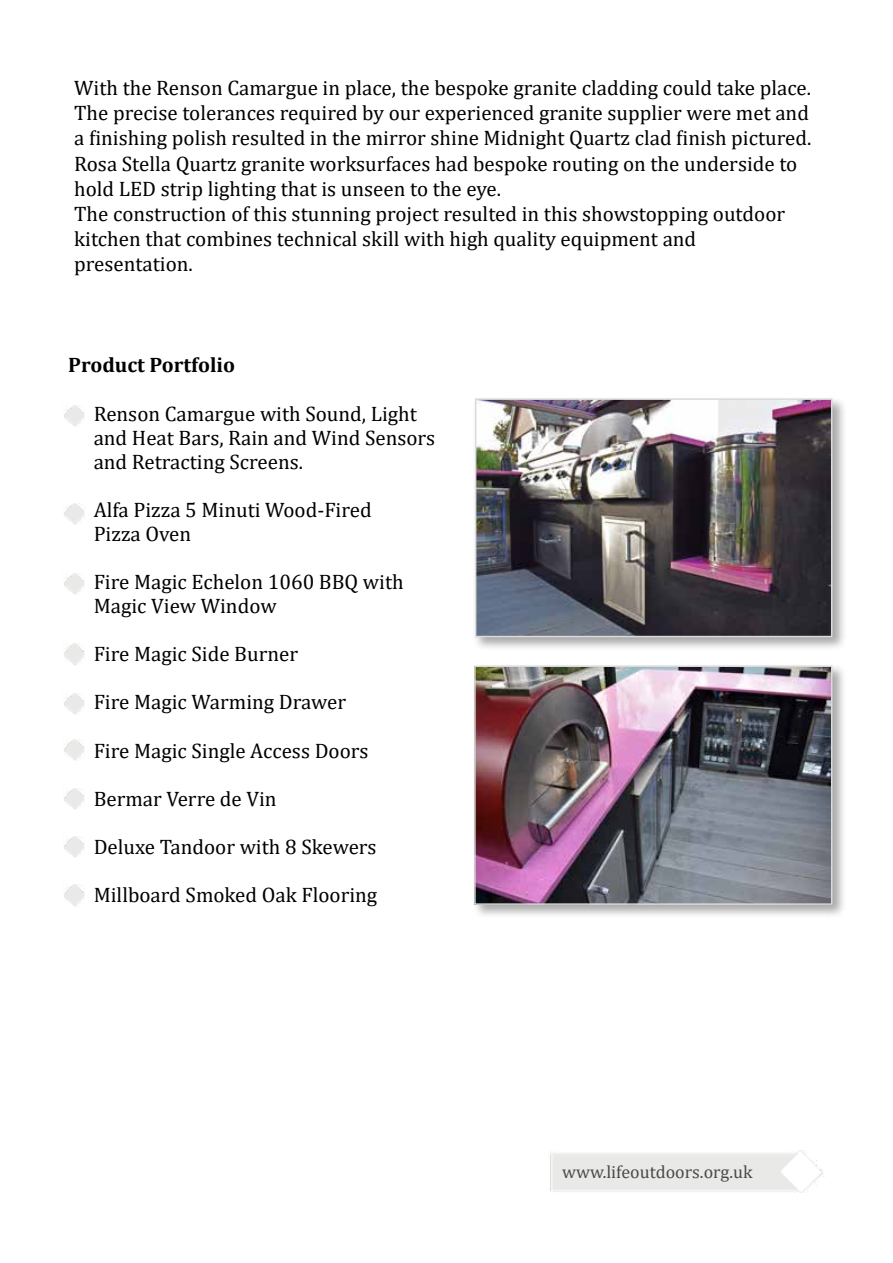
<style>
.page{position:relative;width:893px;height:1263px;background:#fff}
.page>*{position:absolute;margin:0;border:0;box-sizing:border-box;transform-origin:0 0}
.t1{font:21px/25.2px "Cambria";color:#000}
.t2{font:700 21px "Cambria";color:#000}
.t3{font:18px "Cambria";color:#4a4a49}
</style>
<div class="page">
<div style="left:473px;top:396px;width:374px;height:255px;background:#000;opacity:.35"></div>
<img style="left:478px;top:401px;width:351px;height:233px">
<div style="left:475px;top:398px;width:357px;height:239px;border:2px solid #dadada"></div>
<div style="left:472px;top:663px;width:374px;height:256px;background:#000;opacity:.35"></div>
<img style="left:477px;top:668px;width:352px;height:234px">
<div style="left:474px;top:665px;width:358px;height:240px;border:2px solid #dadada"></div>
<img style="left:64px;top:406px;width:21px;height:21px">
<img style="left:64px;top:573px;width:21px;height:22px">
<img style="left:64px;top:503px;width:21px;height:21px">
<img style="left:64px;top:644px;width:21px;height:21px">
<img style="left:64px;top:694px;width:21px;height:21px">
<img style="left:64px;top:740px;width:21px;height:21px">
<img style="left:64px;top:788px;width:21px;height:21px">
<img style="left:64px;top:836px;width:21px;height:22px">
<img style="left:64px;top:885px;width:21px;height:21px">
<img style="left:549px;top:1150px;width:276px;height:43px">
<p class="t1" style="left:74px;top:75px;width:739px">With the Renson Camargue in place, the bespoke granite cladding could take place.<br>The precise tolerances required by our experienced granite supplier were met and a finishing polish resulted in the mirror shine Midnight Quartz clad finish pictured.<br>Rosa Stella Quartz granite worksurfaces had bespoke routing on the underside to hold LED strip lighting that is unseen to the eye.<br>The construction of this stunning project resulted in this showstopping outdoor kitchen that combines technical skill with high quality equipment and presentation.</p>
<p class="t2" style="left:68px;top:350px;width:168px">Product Portfolio</p>
<p class="t1" style="left:94px;top:402px;width:343px;line-height:24px">Renson Camargue with Sound, Light and Heat Bars, Rain and Wind Sensors and Retracting Screens.</p>
<p class="t1" style="left:94px;top:498px;width:280px;line-height:24px">Alfa Pizza 5 Minuti Wood-Fired<br>Pizza Oven</p>
<p class="t1" style="left:94px;top:570px;width:312px;line-height:24px">Fire Magic Echelon 1060 BBQ with<br>Magic View Window</p>
<p class="t1" style="left:94px;top:642px;width:206px">Fire Magic Side Burner</p>
<p class="t1" style="left:94px;top:690px;width:254px">Fire Magic Warming Drawer</p>
<p class="t1" style="left:94px;top:738px;width:276px">Fire Magic Single Access Doors</p>
<p class="t1" style="left:94px;top:786px;width:184px">Bermar Verre de Vin</p>
<p class="t1" style="left:94px;top:834px;width:284px">Deluxe Tandoor with 8 Skewers</p>
<p class="t1" style="left:94px;top:882px;width:285px">Millboard Smoked Oak Flooring</p>
<p class="t3" style="left:562px;top:1161px;width:192px">www.lifeoutdoors.org.uk</p>
</div>
